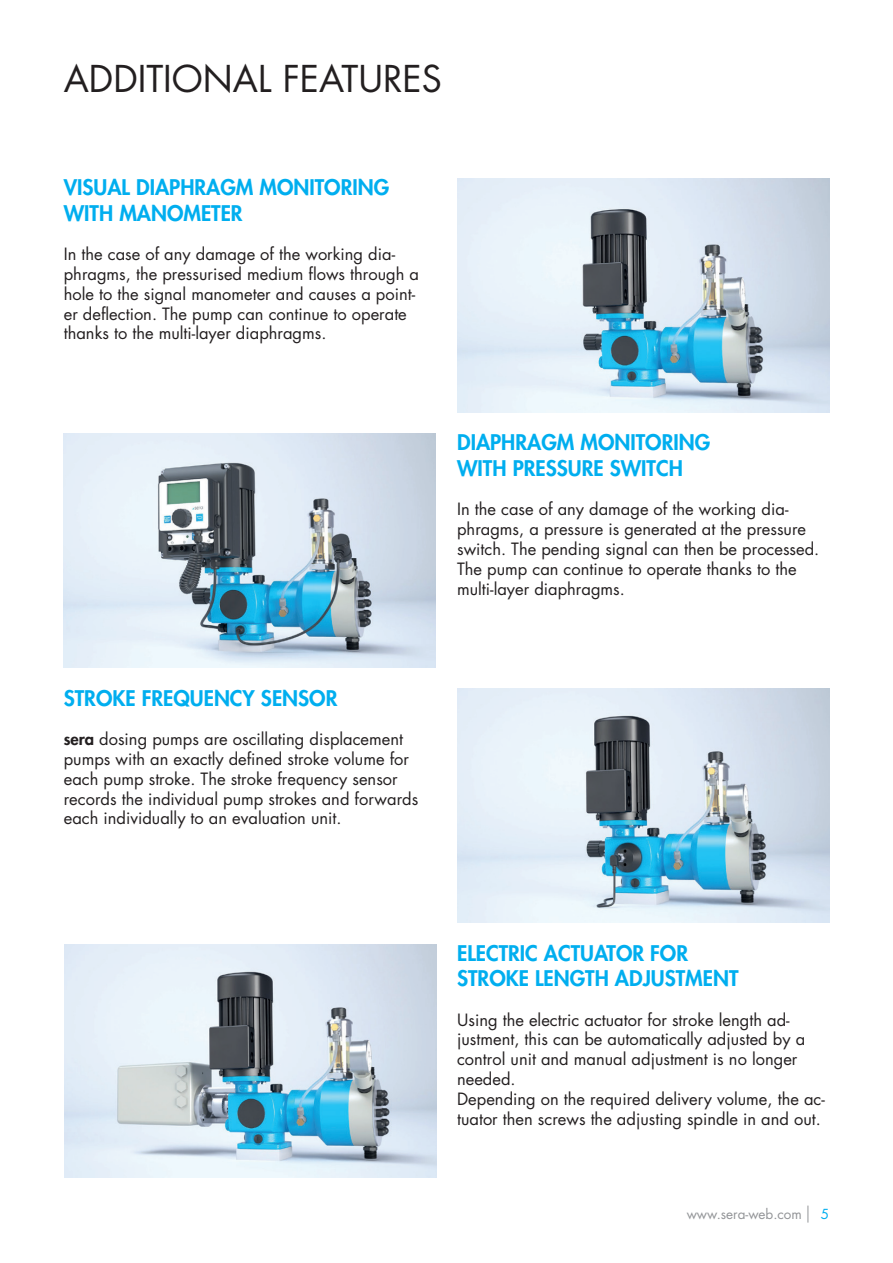
<style>
.page{position:relative;width:893px;height:1263px;background:#fff}
.page>*{position:absolute;margin:0;border:0;box-sizing:border-box;transform-origin:0 0}
.t1{font:36px "Futura";color:#231f20}
.t2{font:800 21px/25.2px "Futura";color:#00aeef}
.t3{font:16.5px/19.8px "Futura";color:#231f20}
.t4{font:13.5px "Futura";color:#939598}
.t5{font:13.5px "Futura";color:#00aeef}
.s1{font-weight:800}
</style>
<div class="page">
<svg style="left:807px;top:1205px;width:1px;height:17px"></svg>
<img style="left:65px;top:944px;width:372px;height:234px">
<img style="left:457px;top:179px;width:372px;height:233px">
<img style="left:64px;top:434px;width:372px;height:234px">
<img style="left:457px;top:689px;width:372px;height:234px">
<h1 class="t1" style="left:64px;top:54px;width:380px">ADDITIONAL FEATURES</h1>
<p class="t2" style="left:64px;top:175px;width:327px">VISUAL DIAPHRAGM MONITORING<br>WITH MANOMETER</p>
<p class="t3" style="left:64px;top:244px;width:357px">In the case of any damage of the working dia&shy;phragms, the pressurised medium flows through a hole to the signal manometer and causes a point&shy;er deflection. The pump can continue to operate thanks to the multi-layer diaphragms.</p>
<p class="t2" style="left:457px;top:430px;width:255px">DIAPHRAGM MONITORING<br>WITH PRESSURE SWITCH</p>
<p class="t3" style="left:457px;top:499px;width:364px">In the case of any damage of the working dia&shy;phragms, a pressure is generated at the pressure switch. The pending signal can then be processed.<br>The pump can continue to operate thanks to the multi-layer diaphragms.</p>
<p class="t2" style="left:64px;top:685px;width:275px">STROKE FREQUENCY SENSOR</p>
<p class="t3" style="left:64px;top:729px;width:356px"><span class="s1">sera</span> dosing pumps are oscillating displacement pumps with an exactly defined stroke volume for each pump stroke. The stroke frequency sensor records the individual pump strokes and forwards each individually to an evaluation unit.</p>
<p class="t2" style="left:457px;top:940px;width:283px">ELECTRIC ACTUATOR FOR<br>STROKE LENGTH ADJUSTMENT</p>
<p class="t3" style="left:457px;top:1009px;width:369px">Using the electric actuator for stroke length ad&shy;justment, this can be automatically adjusted by a control unit and manual adjustment is no longer needed.<br>Depending on the required delivery volume, the ac&shy;tuator then screws the adjusting spindle in and out.</p>
<p class="t4" style="left:687px;top:1205px;width:117px">www.sera-web.com</p>
<p class="t5" style="left:821px;top:1205px;width:10px">5</p>
</div>
